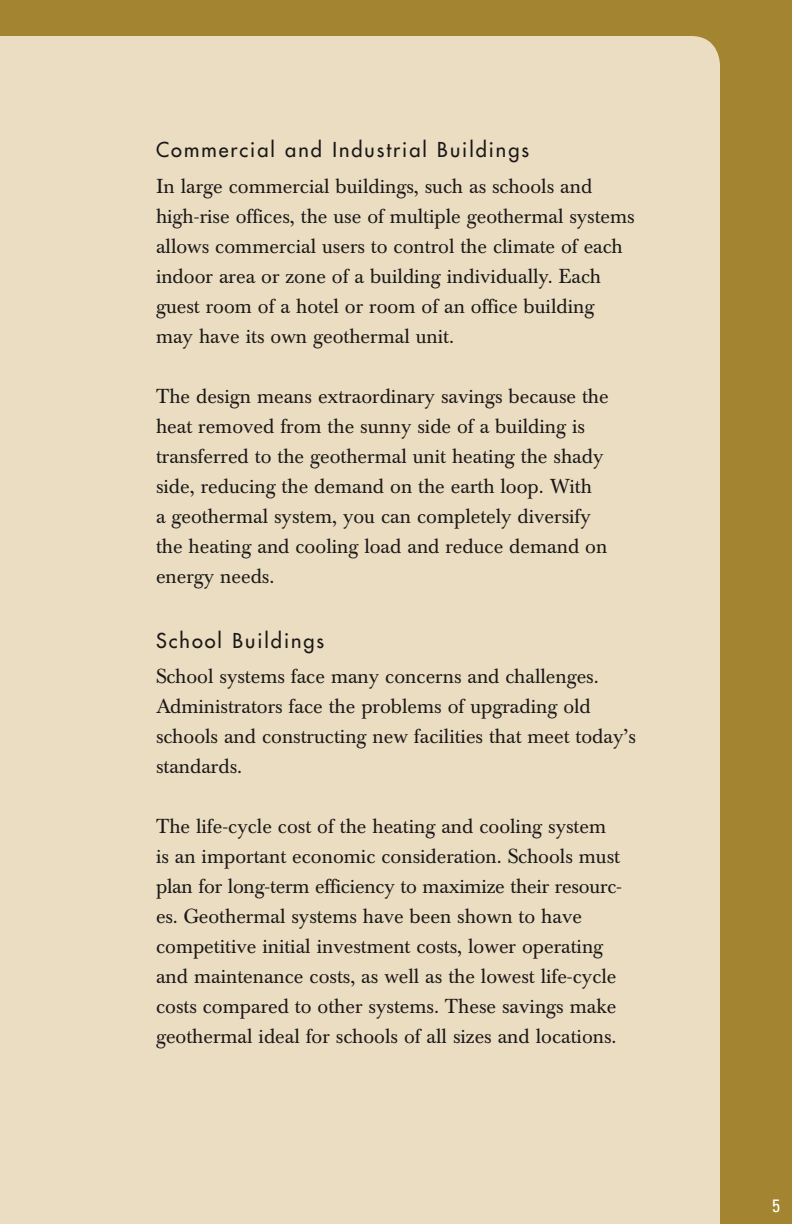
<style>
.page{position:relative;width:792px;height:1224px;background:#a38430}
.page>*{position:absolute;margin:0;border:0;box-sizing:border-box;transform-origin:0 0}
.Body_Copy_A{font:20px/30px "Baskerville BE";color:#1a1818}
.Subhead_A{font:20px "Futura";letter-spacing:.1em;color:#1a1818}
.t1{font:condensed 18px "Univers";color:#fff}
</style>
<div class="page">
<div style="left:0;top:36px;width:720px;height:1188px;background:#ebddc1"></div>
<p class="Subhead_A" style="left:156px;top:137px;width:375px">Commercial and Industrial Buildings</p>
<p class="Body_Copy_A" style="left:156px;top:172px;width:480px">In large commercial buildings, such as schools and high-rise offices, the use of multiple geothermal systems allows commercial users to control the climate of each indoor area or zone of a building individually. Each guest room of a hotel or room of an office building may have its own geothermal unit.</p>
<p class="Body_Copy_A" style="left:156px;top:382px;width:454px">The design means extraordinary savings because the heat removed from the sunny side of a building is transferred to the geothermal unit heating the shady side, reducing the demand on the earth loop. With<br>a geothermal system, you can completely diversify the heating and cooling load and reduce demand on energy needs.</p>
<p class="Subhead_A" style="left:156px;top:627px;width:170px">School Buildings</p>
<p class="Body_Copy_A" style="left:156px;top:662px;width:482px">School systems face many concerns and challenges.<br>Administrators face the problems of upgrading old schools and constructing new facilities that meet today’s standards.</p>
<p class="Body_Copy_A" style="left:156px;top:812px;width:468px">The life-cycle cost of the heating and cooling system is an important economic consideration. Schools must plan for long-term efficiency to maximize their resourc&shy;es. Geothermal systems have been shown to have competitive initial investment costs, lower operating and maintenance costs, as well as the lowest life-cycle costs compared to other systems. These savings make geothermal ideal for schools of all sizes and locations.</p>
<p class="t1" style="left:772px;top:1194px;width:9px">5</p>
</div>
